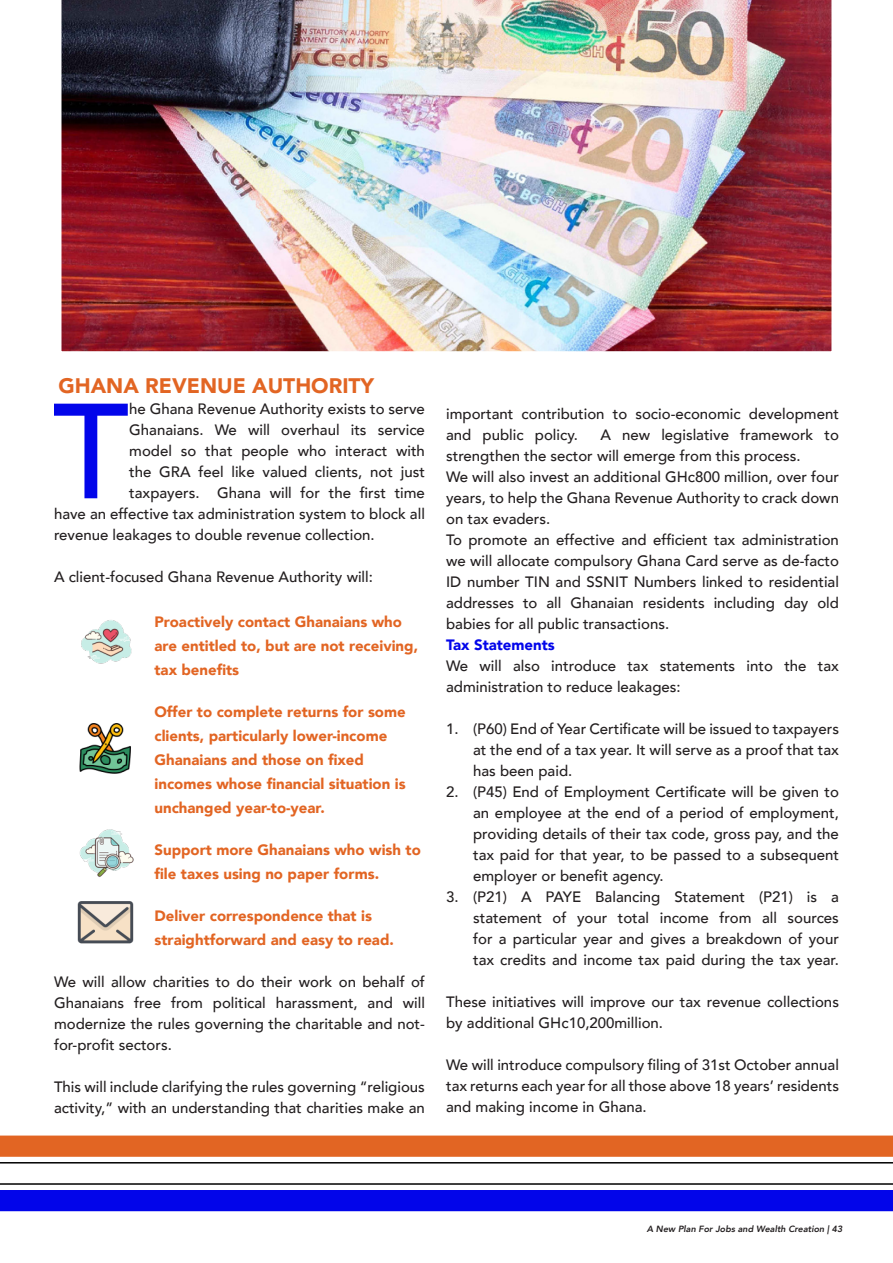
<style>
.page{position:relative;width:893px;height:1263px;background:#fff}
.page>*{position:absolute;margin:0;border:0;box-sizing:border-box;transform-origin:0 0}
.t1{font:500 133.65px "Avenir";color:#0205ea}
.t2{font:900 21px "Avenir";color:#e26523}
.t3{font:500 15px/21px "Avenir";color:#231f20;text-align:justify}
.t4{font:900 15px/24px "Avenir";color:#e26523}
.t5{font:900 15px "Avenir";color:#0205ea}
.t6{font:italic 800 9px "Avenir";color:#231f20}
</style>
<div class="page">
<svg style="left:0;top:1135px;width:893px;height:76px"></svg>
<img style="left:61px;top:0;width:771px;height:352px">
<img style="left:81px;top:620px;width:51px;height:44px">
<img style="left:79px;top:723px;width:52px;height:51px">
<img style="left:79px;top:829px;width:55px;height:48px">
<img style="left:77px;top:901px;width:57px;height:43px">
<p class="t2" style="left:58px;top:368px;width:317px">GHANA REVENUE AUTHORITY</p>
<p class="t1" style="left:53px;top:336px;width:78px">T</p>
<p class="t3" style="left:129px;top:398px;width:297px">he Ghana Revenue Authority exists to serve</p>
<p class="t3" style="left:129px;top:419px;width:297px">Ghanaians. We will overhaul its service</p>
<p class="t3" style="left:129px;top:440px;width:297px">model so that people who interact with</p>
<p class="t3" style="left:129px;top:461px;width:297px">the GRA feel like valued clients, not just</p>
<p class="t3" style="left:129px;top:482px;width:297px">taxpayers. Ghana will for the first time</p>
<p class="t3" style="left:54px;top:503px;width:372px">have an effective tax administration system to block all</p>
<p class="t3" style="left:54px;top:524px;width:322px">revenue leakages to double revenue collection.</p>
<p class="t3" style="left:54px;top:566px;width:320px">A client-focused Ghana Revenue Authority will:</p>
<p class="t4" style="left:154px;top:610px;width:265px">Proactively contact Ghanaians who are entitled to, but are not receiving, tax benefits</p>
<p class="t4" style="left:154px;top:700px;width:253px">Offer to complete returns for some clients, particularly lower-income<br>Ghanaians and those on fixed incomes whose financial situation is unchanged year-to-year.</p>
<p class="t4" style="left:154px;top:838px;width:268px">Support more Ghanaians who wish to file taxes using no paper forms.</p>
<p class="t4" style="left:154px;top:904px;width:241px">Deliver correspondence that is straightforward and easy to read.</p>
<p class="t3" style="left:54px;top:971px;width:372px">We will allow charities to do their work on behalf of Ghanaians free from political harassment, and will modernize the rules governing the charitable and not&shy;for-profit sectors.</p>
<p class="t3" style="left:54px;top:1076px;width:372px">This will include clarifying the rules governing “religious activity,” with an understanding that charities make an</p>
<p class="t3" style="left:446px;top:402px;width:394px">important contribution to socio-economic development and public policy.</p>
<p class="t3" style="left:446px;top:423px;width:394px;text-indent:154px">A new legislative framework to strengthen the sector will emerge from this process.</p>
<p class="t3" style="left:446px;top:465px;width:394px">We will also invest an additional GHc800 million, over four years, to help the Ghana Revenue Authority to crack down on tax evaders.</p>
<p class="t3" style="left:446px;top:528px;width:394px">To promote an effective and efficient tax administration we will allocate compulsory Ghana Card serve as de-facto ID number TIN and SSNIT Numbers linked to residential addresses to all Ghanaian residents including day old babies for all public transactions.</p>
<p class="t5" style="left:446px;top:632px;width:110px">Tax Statements</p>
<p class="t3" style="left:446px;top:654px;width:394px">We will also introduce tax statements into the tax administration to reduce leakages:</p>
<p class="t3" style="left:473px;top:717px;width:367px;text-indent:-27px">1. (P60) End of Year Certificate will be issued to taxpayers at the end of a tax year. It will serve as a proof that tax has been paid.</p>
<p class="t3" style="left:473px;top:780px;width:367px;text-indent:-27px">2. (P45) End of Employment Certificate will be given to an employee at the end of a period of employment, providing details of their tax code, gross pay, and the tax paid for that year, to be passed to a subsequent employer or benefit agency.</p>
<p class="t3" style="left:473px;top:885px;width:367px;text-indent:-27px">3. (P21) A PAYE Balancing Statement (P21) is a statement of your total income from all sources for a particular year and gives a breakdown of your tax credits and income tax paid during the tax year.</p>
<p class="t3" style="left:446px;top:990px;width:394px">These initiatives will improve our tax revenue collections by additional GHc10,200million.</p>
<p class="t3" style="left:446px;top:1053px;width:394px">We will introduce compulsory filing of 31st October annual tax returns each year for all those above 18 years’ residents and making income in Ghana.</p>
<p class="t6" style="left:647px;top:1223px;width:197px">A New Plan For Jobs and Wealth Creation | 43</p>
</div>
